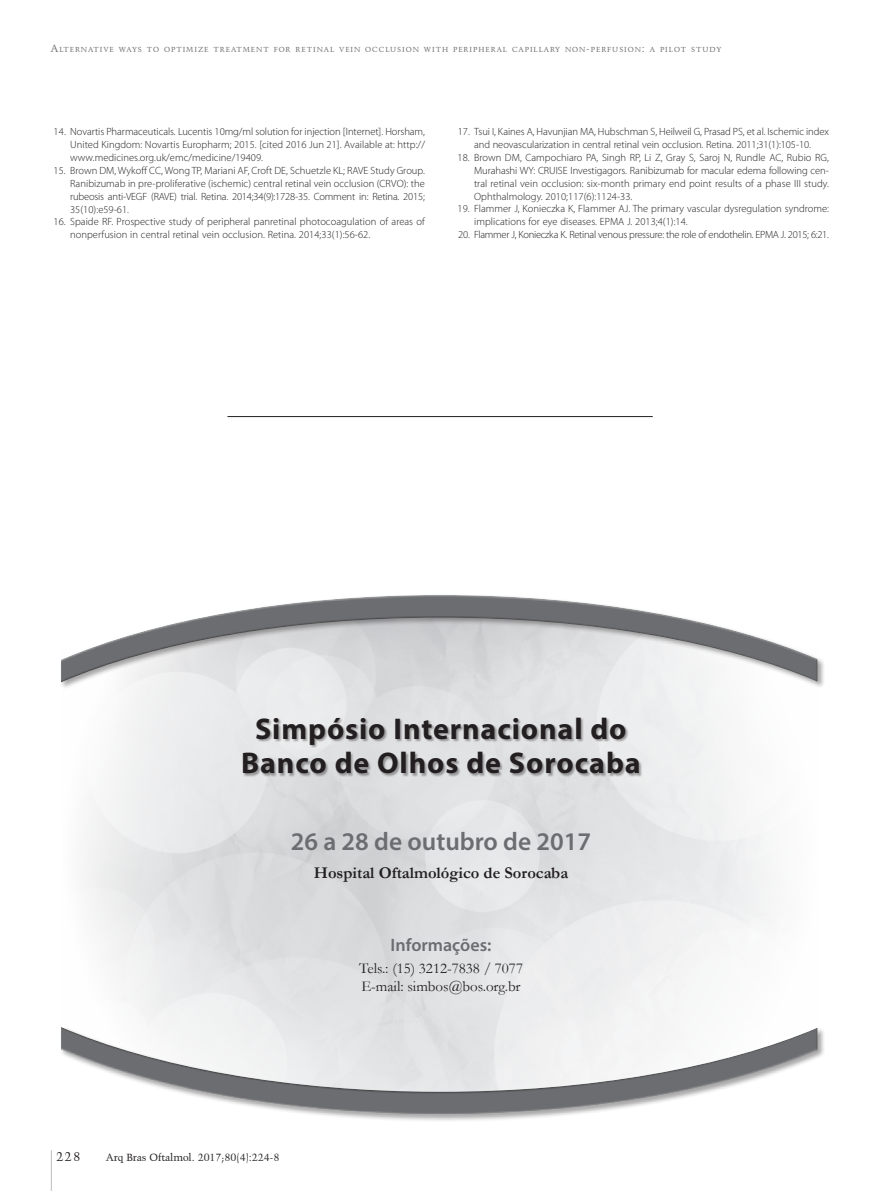
<style>
.page{position:relative;width:893px;height:1191px;background:#fff}
.page>*{position:absolute;margin:0;border:0;box-sizing:border-box;transform-origin:0 0}
.t1{font:700 30px/34.5px "Myriad Pro";letter-spacing:.03em;color:#231f20;text-align:center}
.t2{font:600 25.5px "Myriad Pro";color:#6c6d70}
.t3{font:600 18px "Myriad Pro";color:#6c6d70}
.t4{font:700 16.5px "Garamond";color:#231f20}
.t5{font:15px/18px "Garamond";color:#231f20}
.t6{font:12.75px "Kuenstler 480 BT";color:#231f20}
.t7{font:300 10.5px/12.9px "Myriad Pro";letter-spacing:.005em;color:#231f20;text-align:justify}
.t8{font:300 10.5px "Myriad Pro";letter-spacing:-.025em;color:#231f20}
.t9{font:10.5px "Kuenstler 480 BT";color:#231f20}
.t10{font:7.35px "Kuenstler 480 BT";letter-spacing:.13em;color:#6c6d70}
.s1{font-size:10.5px}
</style>
<div class="page">
<hr style="left:51px;top:1150px;width:1px;height:41px;background:#bcbdc0">
<div style="left:59px;top:593px;width:766px;height:96px;background:#231f20;opacity:.4"></div>
<div style="left:59px;top:592px;width:760px;height:91px;background:#fff;opacity:.75"></div>
<div style="left:59px;top:615px;width:761px;height:68px;background:#231f20;opacity:.75"></div>
<div style="left:59px;top:1026px;width:766px;height:96px;background:#231f20;opacity:.4"></div>
<div style="left:59px;top:1026px;width:760px;height:91px;background:#fff;opacity:.75"></div>
<div style="left:59px;top:1025px;width:761px;height:68px;background:#231f20;opacity:.75"></div>
<div style="left:243px;top:717px;width:400px;height:60px;background:#231f20;opacity:.4"></div>
<hr style="left:227px;top:416px;width:426px;height:1px;background:#231f20">
<p class="t10" style="left:51px;top:45px;width:672px"><span class="s1">A</span>LTERNATIVE WAYS TO OPTIMIZE TREATMENT FOR RETINAL VEIN OCCLUSION WITH PERIPHERAL CAPILLARY NON<span class="s1">-</span>PERFUSION<span class="s1">:</span> A PILOT STUDY</p>
<p class="t7" style="left:70px;top:126px;width:356px;text-indent:-16px">14. Novartis Pharmaceuticals. Lucentis 10mg/ml solution for injection [Internet]. Horsham, United Kingdom: Novartis Europharm; 2015. [cited 2016 Jun 21]. Available at: http:// www.medicines.org.uk/emc/medicine/19409.</p>
<p class="t7" style="left:70px;top:164px;width:356px;text-indent:-16px">15. Brown DM, Wykoff CC, Wong TP, Mariani AF, Croft DE, Schuetzle KL; RAVE Study Group.<br>Ranibizumab in pre-proliferative (ischemic) central retinal vein occlusion (CRVO): the rubeosis anti-VEGF (RAVE) trial. Retina. 2014;34(9):1728-35. Comment in: Retina. 2015; 35(10):e59-61.</p>
<p class="t7" style="left:70px;top:215px;width:356px;text-indent:-16px">16. Spaide RF. Prospective study of peripheral panretinal photocoagulation of areas of nonperfusion in central retinal vein occlusion. Retina. 2014;33(1):56-62.</p>
<p class="t7" style="left:458px;top:126px;width:373px;text-align:center">17. Tsui I, Kaines A, Havunjian MA, Hubschman S, Heilweil G, Prasad PS, et al. Ischemic index and neovascularization in central retinal vein occlusion. Retina. 2011;31(1):105-10.</p>
<p class="t7" style="left:474px;top:151px;width:356px;text-indent:-16px">18. Brown DM, Campochiaro PA, Singh RP, Li Z, Gray S, Saroj N, Rundle AC, Rubio RG, Murahashi WY: CRUISE Investigagors. Ranibizumab for macular edema following cen&shy;tral retinal vein occlusion: six-month primary end point results of a phase III study.<br>Ophthalmology. 2010;117(6):1124-33.</p>
<p class="t7" style="left:474px;top:203px;width:356px;text-indent:-16px">19. Flammer J, Konieczka K, Flammer AJ. The primary vascular dysregulation syndrome: implications for eye diseases. EPMA J. 2013;4(1):14.</p>
<p class="t8" style="left:458px;top:229px;width:372px">20. Flammer J, Konieczka K. Retinal venous pressure: the role of endothelin. EPMA J. 2015; 6:21.</p>
<h1 class="t1" style="left:241px;top:710px;width:401px">Simpósio Internacional do<br>Banco de Olhos de Sorocaba</h1>
<h2 class="t2" style="left:291px;top:825px;width:302px">26 a 28 de outubro de 2017</h2>
<h3 class="t4" style="left:314px;top:861px;width:256px">Hospital Oftalmológico de Sorocaba</h3>
<p class="t6" style="left:56px;top:1149px;width:26px">228</p>
<p class="t9" style="left:106px;top:1151px;width:175px">Arq Bras Oftalmol. 2017;80(4):224-8</p>
<h3 class="t3" style="left:391px;top:933px;width:102px">Informações:</h3>
<h3 class="t5" style="left:359px;top:959px;width:165px">Tels.: (15) 3212-7838 / 7077<br>E-mail: simbos@bos.org.br</h3>
</div>
